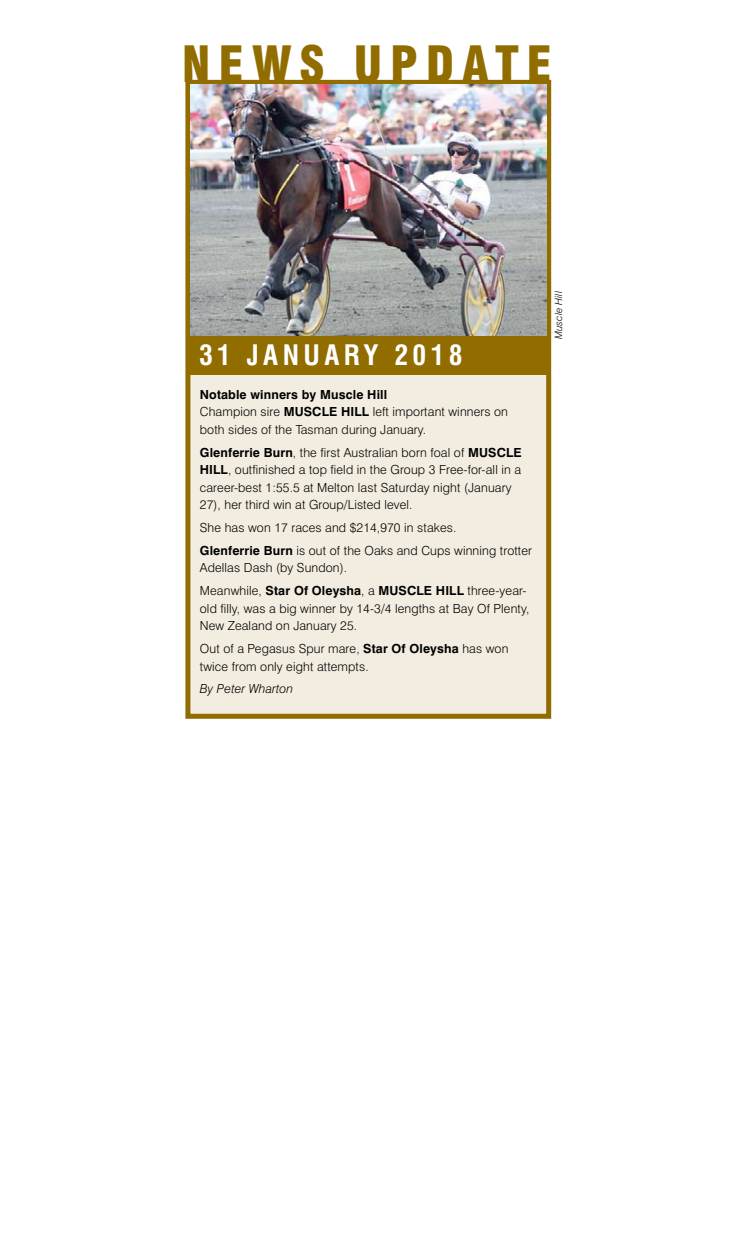
<style>
.page{position:relative;width:745px;height:1241px;background:#fff}
.page>*{position:absolute;margin:0;border:0;box-sizing:border-box;transform-origin:0 0}
.t1{font:900 condensed 48.75px "Swiss 721 BT";letter-spacing:.16em;color:#916d00}
.t2{font:700 condensed 27.5px "Swiss 721 BT";letter-spacing:.16em;color:#fff}
.t3{font:300 12.5px/17.5px "Swiss 721 BT";letter-spacing:.01em;color:#000}
.t4{font:italic 300 12.5px "Swiss 721 BT";letter-spacing:.01em;color:#000}
.t5{font:italic 300 10px "Swiss 721 BT";letter-spacing:.005em;color:#000}
.s1{font-weight:700}
</style>
<div class="page">
<div style="left:185px;top:80px;width:366px;height:638px;background:#f2ede0;border:5px solid #916d00"></div>
<div style="left:187px;top:335px;width:359px;height:39px;background:#916d00"></div>
<img style="left:191px;top:85px;width:354px;height:250px">
<h1 class="t1" style="left:182px;top:35px;width:371px">NEWS UPDATE</h1>
<h2 class="t2" style="left:199px;top:339px;width:265px">31 JANUARY 2018</h2>
<p class="t3" style="left:200px;top:385px;width:309px"><span class="s1">Notable winners by Muscle Hill<br></span>Champion sire <span class="s1">MUSCLE HILL</span> left important winners on both sides of the Tasman during January.</p>
<p class="t3" style="left:200px;top:443px;width:323px"><span class="s1">Glenferrie Burn</span>, the first Australian born foal of <span class="s1">MUSCLE HILL</span>, outfinished a top field in the Group 3 Free-for-all in a career-best 1:55.5 at Melton last Saturday night (January 27), her third win at Group/Listed level.</p>
<p class="t3" style="left:200px;top:516px;width:333px;line-height:22.8px">She has won 17 races and $214,970 in stakes.<br><span class="s1">Glenferrie Burn</span> is out of the Oaks and Cups winning trotter</p>
<p class="t3" style="left:200px;top:556px;width:328px;line-height:22.8px">Adellas Dash (by Sundon).<br>Meanwhile, <span class="s1">Star Of Oleysha</span>, a <span class="s1">MUSCLE HILL</span> three-year-</p>
<p class="t3" style="left:200px;top:599px;width:331px">old filly, was a big winner by 14-3/4 lengths at Bay Of Plenty,<br>New Zealand on January 25.</p>
<p class="t3" style="left:200px;top:639px;width:310px">Out of a Pegasus Spur mare, <span class="s1">Star Of Oleysha</span> has won twice from only eight attempts.</p>
<p class="t4" style="left:200px;top:681px;width:95px">By Peter Wharton</p>
<p class="t5" style="left:552px;top:339px;width:49px;rotate:-90deg">Muscle Hill</p>
</div>
